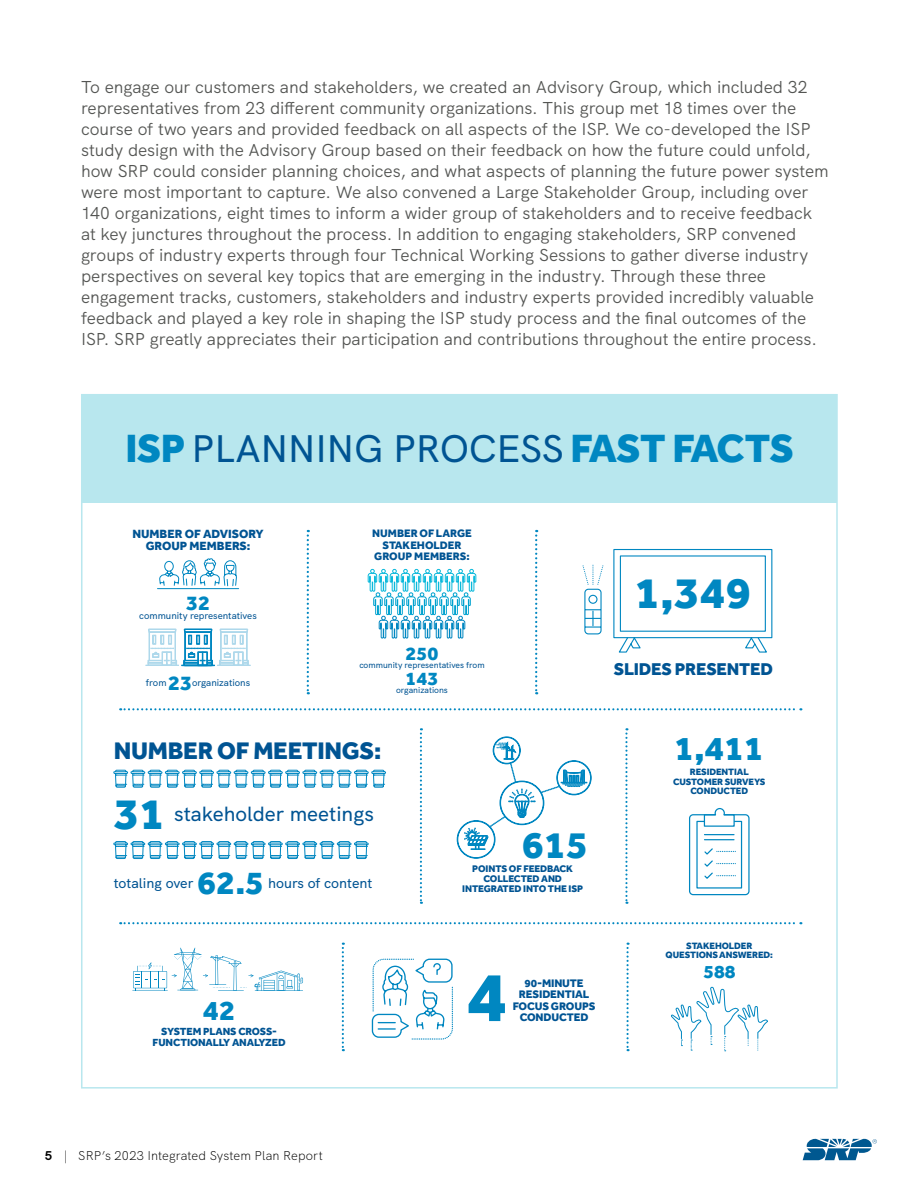
<style>
.page{position:relative;width:918px;height:1188px;background:#fff}
.page>*{position:absolute;margin:0;border:0;box-sizing:border-box;transform-origin:0 0}
.t1{font:800 72.45px "Effra";color:#0087c1}
.t2{font:800 45.6px "Effra";color:#0087c1}
.t3{font:800 39.3px "Effra";color:#0087c1}
.t4{font:500 38.55px "SRP Sans";letter-spacing:-.01em;color:#005493}
.t5{font:800 35.1px "Effra";color:#0087c1}
.t6{font:800 33.9px "Effra";color:#0087c1}
.t7{font:800 28.65px "Effra";color:#0087c1}
.t8{font:800 24.6px "Effra";letter-spacing:-.01em;color:#005493}
.t9{font:800 21.15px "Effra";color:#0087c1}
.t10{font:500 20.55px "SRP Sans";color:#005493}
.t11{font:800 19.5px "Effra";color:#0087c1}
.t12{font:800 19.05px "Effra";color:#0087c1}
.t13{font:800 17.55px "Effra";letter-spacing:-.01em;color:#005493}
.t14{font:17.25px/21px "SRP Sans";letter-spacing:-.005em;color:#545553}
.t15{font:500 14.1px "SRP Sans";color:#005493}
.t16{font:300 12.75px "SRP Sans";letter-spacing:.01em;color:#000}
.t17{font:800 12.3px/12.5px "Effra";color:#005493;text-align:center}
.t18{font:800 11.25px/11.4px "Effra";letter-spacing:-.01em;color:#005493;text-align:center}
.t19{font:800 11.1px/11.2px "Effra";color:#005493;text-align:center}
.t20{font:800 10.65px/10.8px "Effra";letter-spacing:-.01em;color:#005493;text-align:center}
.t21{font:800 9.9px/10.1px "Effra";letter-spacing:-.01em;color:#005493;text-align:center}
.t22{font:500 9.6px "SRP Sans";color:#005493}
.t23{font:800 9.45px/9.6px "Effra";letter-spacing:-.01em;color:#005493;text-align:center}
.t24{font:500 8.55px "SRP Sans";color:#005493}
.s1{font-family:"Effra";font-weight:800;font-size:40.5px;color:#0087c1}
.s2{font-family:"Effra";font-weight:800;font-size:21.15px;color:#0087c1}
.s3{font-family:"Effra";font-weight:800;font-size:45.45px;color:#0087c1}
.s4{font-weight:700}
</style>
<div class="page">
<svg style="left:803px;top:1139px;width:74px;height:21px"></svg>
<div style="left:82px;top:395px;width:755px;height:108px;background:#b8e7ee"></div>
<svg style="left:120px;top:708px;width:681px;height:2px"></svg>
<svg style="left:157px;top:558px;width:82px;height:32px"></svg>
<svg style="left:146px;top:628px;width:105px;height:38px"></svg>
<svg style="left:368px;top:569px;width:108px;height:70px"></svg>
<svg style="left:307px;top:530px;width:2px;height:164px"></svg>
<svg style="left:535px;top:530px;width:2px;height:164px"></svg>
<div style="left:613px;top:549px;width:159px;height:89px;border:1px solid #0087c1"></div>
<svg style="left:582px;top:555px;width:186px;height:98px"></svg>
<svg style="left:114px;top:728px;width:687px;height:323px"></svg>
<p class="t14" style="left:81px;top:75px;width:749px">To engage our customers and stakeholders, we created an Advisory Group, which included 32 representatives from 23 different community organizations. This group met 18 times over the course of two years and provided feedback on all aspects of the ISP. We co-developed the ISP study design with the Advisory Group based on their feedback on how the future could unfold, how SRP could consider planning choices, and what aspects of planning the future power system were most important to capture. We also convened a Large Stakeholder Group, including over 140 organizations, eight times to inform a wider group of stakeholders and to receive feedback at key junctures throughout the process. In addition to engaging stakeholders, SRP convened groups of industry experts through four Technical Working Sessions to gather diverse industry perspectives on several key topics that are emerging in the industry. Through these three engagement tracks, customers, stakeholders and industry experts provided incredibly valuable feedback and played a key role in shaping the ISP study process and the final outcomes of the ISP. SRP greatly appreciates their participation and contributions throughout the entire process.</p>
<h3 class="t4" style="left:125px;top:419px;width:670px"><span class="s1">ISP</span> PLANNING PROCESS <span class="s1">FAST FACTS</span></h3>
<p class="t17" style="left:132px;top:528px;width:133px">NUMBER OF ADVISORY<br>GROUP MEMBERS:</p>
<p class="t9" style="left:186px;top:590px;width:25px">32</p>
<p class="t22" style="left:139px;top:608px;width:119px">community representatives</p>
<p class="t22" style="left:146px;top:675px;width:106px">from <span class="s2">23</span>organizations</p>
<p class="t19" style="left:372px;top:528px;width:101px">NUMBER OF LARGE<br>STAKEHOLDER<br>GROUP MEMBERS:</p>
<p class="t11" style="left:406px;top:642px;width:35px">250</p>
<p class="t24" style="left:359px;top:658px;width:127px">community representatives from</p>
<p class="t11" style="left:406px;top:667px;width:35px">143</p>
<p class="t24" style="left:396px;top:683px;width:53px">organizations</p>
<h3 class="t8" style="left:114px;top:736px;width:269px">NUMBER OF MEETINGS:</h3>
<p class="t10" style="left:114px;top:798px;width:262px"><span class="s3">31</span> stakeholder meetings</p>
<p class="t15" style="left:114px;top:872px;width:81px">totaling over</p>
<h3 class="t6" style="left:197px;top:862px;width:69px">62.5</h3>
<p class="t15" style="left:268px;top:872px;width:106px">hours of content</p>
<h3 class="t3" style="left:522px;top:822px;width:68px">615</h3>
<p class="t21" style="left:462px;top:864px;width:122px">POINTS OF FEEDBACK<br>COLLECTED AND<br>INTEGRATED INTO THE ISP</p>
<h2 class="t2" style="left:635px;top:566px;width:118px">1,349</h2>
<p class="t13" style="left:614px;top:659px;width:161px">SLIDES PRESENTED</p>
<h3 class="t5" style="left:675px;top:728px;width:91px">1,411</h3>
<p class="t23" style="left:673px;top:767px;width:94px">RESIDENTIAL<br>CUSTOMER SURVEYS<br>CONDUCTED</p>
<h3 class="t7" style="left:203px;top:993px;width:34px">42</h3>
<p class="t20" style="left:153px;top:1026px;width:134px">SYSTEM PLANS CROSS-<br>FUNCTIONALLY ANALYZED</p>
<h1 class="t1" style="left:467px;top:954px;width:42px">4</h1>
<p class="t18" style="left:513px;top:977px;width:84px">90-MINUTE<br>RESIDENTIAL<br>FOCUS GROUPS</p>
<p class="t18" style="left:520px;top:1011px;width:70px">CONDUCTED</p>
<p class="t23" style="left:666px;top:941px;width:109px">STAKEHOLDER<br>QUESTIONS ANSWERED:</p>
<p class="t12" style="left:703px;top:961px;width:34px">588</p>
<p class="t16" style="left:45px;top:1146px;width:279px"><span class="s4">5</span> | SRP’s 2023 Integrated System Plan Report</p>
</div>
